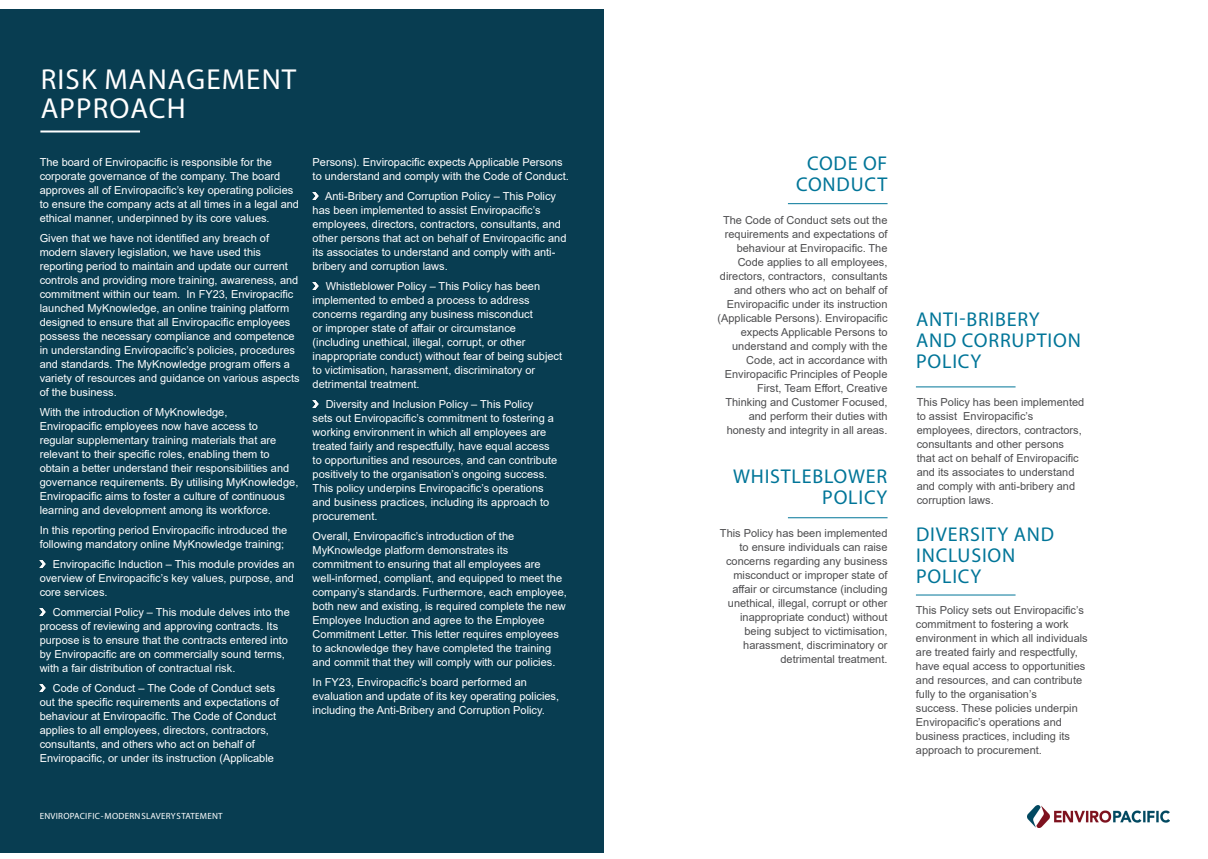
<style>
.page{position:relative;width:1208px;height:859px;background:#fff}
.page>*{position:absolute;margin:0;border:0;box-sizing:border-box;transform-origin:0 0}
.WHITE_HEADINGS{font:29px/29px "Myriad Pro";letter-spacing:.04em;color:#fff}
.BLUE_SUB_HEADINGS{font:20px/21px "Myriad Pro";letter-spacing:.04em;color:#007598}
.t1{font:11px/14px "Arial";color:#fff}
.t2{font:11px/14px "Arial";color:#4d4d4f;text-align:right}
.t3{font:9px "Myriad Pro";letter-spacing:.03em;color:#fff}
</style>
<div class="page">
<img style="left:1027px;top:806px;width:142px;height:21px">
<div style="left:0;top:9px;width:603px;height:844px;background:#083d51"></div>
<svg style="left:40px;top:561px;width:6px;height:7px"></svg>
<svg style="left:40px;top:609px;width:6px;height:7px"></svg>
<svg style="left:40px;top:685px;width:6px;height:7px"></svg>
<hr style="left:40px;top:130px;width:100px;height:2px;background:#fff">
<hr style="left:788px;top:203px;width:99px;height:1px;background:#007598">
<hr style="left:916px;top:386px;width:99px;height:1px;background:#007598">
<hr style="left:788px;top:517px;width:99px;height:1px;background:#007598">
<hr style="left:916px;top:594px;width:99px;height:1px;background:#007598">
<svg style="left:313px;top:193px;width:5px;height:7px"></svg>
<svg style="left:313px;top:283px;width:5px;height:7px"></svg>
<svg style="left:313px;top:401px;width:5px;height:7px"></svg>
<p class="WHITE_HEADINGS" style="left:41px;top:65px;width:257px">RISK MANAGEMENT<br>APPROACH</p>
<p class="t1" style="left:40px;top:155px;width:261px">The board of Enviropacific is responsible for the corporate governance of the company. The board approves all of Enviropacific’s key operating policies to ensure the company acts at all times in a legal and ethical manner, underpinned by its core values.</p>
<p class="t1" style="left:40px;top:231px;width:261px">Given that we have not identified any breach of modern slavery legislation, we have used this reporting period to maintain and update our current controls and providing more training, awareness, and commitment within our team. In FY23, Enviropacific launched MyKnowledge, an online training platform designed to ensure that all Enviropacific employees possess the necessary compliance and competence in understanding Enviropacific’s policies, procedures and standards. The MyKnowledge program offers a variety of resources and guidance on various aspects of the business.</p>
<p class="t1" style="left:40px;top:405px;width:260px">With the introduction of MyKnowledge,<br>Enviropacific employees now have access to<br>regular supplementary training materials that are relevant to their specific roles, enabling them to obtain a better understand their responsibilities and governance requirements. By utilising MyKnowledge, Enviropacific aims to foster a culture of continuous learning and development among its workforce.</p>
<p class="t1" style="left:40px;top:523px;width:249px">In this reporting period Enviropacific introduced the following mandatory online MyKnowledge training;</p>
<p class="t1" style="left:40px;top:557px;width:256px;text-align:justify;text-indent:13px">Enviropacific Induction – This module provides an overview of Enviropacific’s key values, purpose, and core services.</p>
<p class="t1" style="left:40px;top:605px;width:252px;text-indent:13px">Commercial Policy – This module delves into the process of reviewing and approving contracts. Its purpose is to ensure that the contracts entered into by Enviropacific are on commercially sound terms, with a fair distribution of contractual risk.</p>
<p class="t1" style="left:40px;top:681px;width:241px;text-indent:13px">Code of Conduct – The Code of Conduct sets out the specific requirements and expectations of behaviour at Enviropacific. The Code of Conduct applies to all employees, directors, contractors, consultants, and others who act on behalf of Enviropacific, or under its instruction (Applicable</p>
<p class="t1" style="left:313px;top:155px;width:258px">Persons). Enviropacific expects Applicable Persons to understand and comply with the Code of Conduct.</p>
<p class="t1" style="left:313px;top:189px;width:255px;text-indent:12px">Anti-Bribery and Corruption Policy – This Policy has been implemented to assist Enviropacific’s employees, directors, contractors, consultants, and other persons that act on behalf of Enviropacific and its associates to understand and comply with anti&shy;bribery and corruption laws.</p>
<p class="t1" style="left:313px;top:279px;width:251px;text-indent:13px">Whistleblower Policy – This Policy has been implemented to embed a process to address concerns regarding any business misconduct<br>or improper state of affair or circumstance (including unethical, illegal, corrupt, or other inappropriate conduct) without fear of being subject to victimisation, harassment, discriminatory or detrimental treatment.</p>
<p class="t1" style="left:313px;top:397px;width:246px;text-indent:13px">Diversity and Inclusion Policy – This Policy<br>sets out Enviropacific’s commitment to fostering a working environment in which all employees are treated fairly and respectfully, have equal access to opportunities and resources, and can contribute positively to the organisation’s ongoing success.<br>This policy underpins Enviropacific’s operations and business practices, including its approach to procurement.</p>
<p class="t1" style="left:313px;top:529px;width:256px">Overall, Enviropacific’s introduction of the MyKnowledge platform demonstrates its commitment to ensuring that all employees are well-informed, compliant, and equipped to meet the company’s standards. Furthermore, each employee, both new and existing, is required complete the new Employee Induction and agree to the Employee Commitment Letter. This letter requires employees to acknowledge they have completed the training and commit that they will comply with our policies.</p>
<p class="t1" style="left:313px;top:675px;width:248px">In FY23, Enviropacific’s board performed an evaluation and update of its key operating policies, including the Anti-Bribery and Corruption Policy.</p>
<p class="t3" style="left:40px;top:811px;width:184px">ENVIROPACIFIC - MODERN SLAVERY STATEMENT</p>
<p class="BLUE_SUB_HEADINGS" style="left:796px;top:152px;width:93px;text-align:center">CODE OF<br>CONDUCT</p>
<p class="t2" style="left:717px;top:213px;width:171px">The Code of Conduct sets out the requirements and expectations of behaviour at Enviropacific. The<br>Code applies to all employees, directors, contractors, consultants and others who act on behalf of<br>Enviropacific under its instruction (Applicable Persons). Enviropacific expects Applicable Persons to understand and comply with the<br>Code, act in accordance with<br>Enviropacific Principles of People<br>First, Team Effort, Creative<br>Thinking and Customer Focused, and perform their duties with honesty and integrity in all areas.</p>
<p class="BLUE_SUB_HEADINGS" style="left:733px;top:466px;width:156px;text-align:right">WHISTLEBLOWER<br>POLICY</p>
<p class="t2" style="left:720px;top:526px;width:169px">This Policy has been implemented to ensure individuals can raise concerns regarding any business misconduct or improper state of affair or circumstance (including unethical, illegal, corrupt or other inappropriate conduct) without being subject to victimisation, harassment, discriminatory or detrimental treatment.</p>
<p class="BLUE_SUB_HEADINGS" style="left:916px;top:309px;width:166px">ANTI-BRIBERY<br>AND CORRUPTION<br>POLICY</p>
<p class="t2" style="left:916px;top:395px;width:169px;text-align:left">This Policy has been implemented to assist Enviropacific’s employees, directors, contractors, consultants and other persons that act on behalf of Enviropacific and its associates to understand and comply with anti-bribery and corruption laws.</p>
<p class="BLUE_SUB_HEADINGS" style="left:916px;top:523px;width:139px">DIVERSITY AND<br>INCLUSION<br>POLICY</p>
<p class="t2" style="left:916px;top:603px;width:173px;text-align:left">This Policy sets out Enviropacific’s commitment to fostering a work environment in which all individuals are treated fairly and respectfully, have equal access to opportunities and resources, and can contribute fully to the organisation’s<br>success. These policies underpin Enviropacific’s operations and business practices, including its approach to procurement.</p>
</div>
